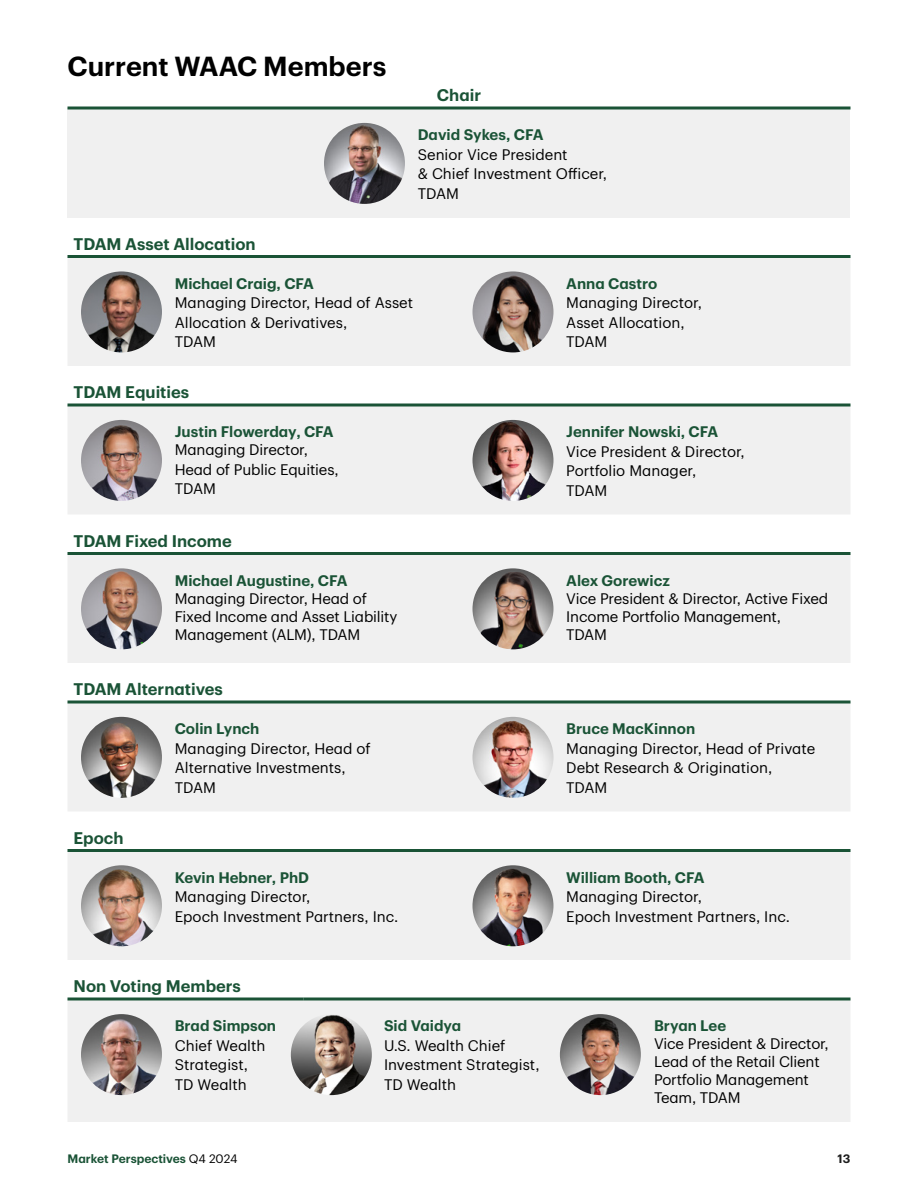
<style>
.page{position:relative;width:918px;height:1188px;background:#fff}
.page>*{position:absolute;margin:0;border:0;box-sizing:border-box;transform-origin:0 0}
.SH1__18pt_Semibold__Black{font:600 27px "TD Graphik";color:#000}
.Column_Heading__Left_11pt{font:600 16.5px "TD Graphik";color:#1a5336}
.Column_Heading__Center_11pt{font:600 16.5px "TD Graphik";color:#1a5336}
.Table_Body__Left_Indent_10pt{font:15px/19.5px "TD Graphik";color:#000}
.Table_Body__Left_Indent_10pt-2{font:600 15px/18px "TD Graphik";color:#1a5336}
.t1{font:600 12px "TD Graphik";color:#1a5336}
.t2{font:600 12px "TD Graphik";color:#1c1c1c}
.s1{font-weight:600;color:#1a5336}
.s2{font-weight:400;color:#000}
</style>
<div class="page">
<div style="left:68px;top:108px;width:782px;height:110px;background:#f0f0f0"></div>
<svg style="left:68px;top:106px;width:782px;height:4px;background:#517b66"></svg>
<img style="left:324px;top:123px;width:81px;height:81px;border-radius:40px">
<div style="left:68px;top:258px;width:782px;height:108px;background:#f0f0f0"></div>
<hr style="left:68px;top:255px;width:391px;height:3px;background:#1a5336">
<hr style="left:459px;top:255px;width:391px;height:3px;background:#1a5336">
<img style="left:81px;top:271px;width:81px;height:81px;border-radius:40px">
<img style="left:472px;top:271px;width:82px;height:81px;border-radius:40px">
<div style="left:68px;top:406px;width:782px;height:108px;background:#f0f0f0"></div>
<hr style="left:68px;top:404px;width:391px;height:2px;background:#1a5336">
<hr style="left:459px;top:404px;width:391px;height:2px;background:#1a5336">
<img style="left:81px;top:420px;width:81px;height:81px;border-radius:40px">
<img style="left:472px;top:420px;width:82px;height:81px;border-radius:40px">
<div style="left:68px;top:555px;width:782px;height:108px;background:#f0f0f0"></div>
<hr style="left:68px;top:552px;width:391px;height:3px;background:#1a5336">
<hr style="left:459px;top:552px;width:391px;height:3px;background:#1a5336">
<img style="left:81px;top:568px;width:81px;height:81px;border-radius:40px">
<img style="left:472px;top:568px;width:82px;height:81px;border-radius:40px">
<div style="left:68px;top:704px;width:782px;height:107px;background:#f0f0f0"></div>
<svg style="left:68px;top:700px;width:391px;height:4px;background:#517b66"></svg>
<svg style="left:459px;top:700px;width:391px;height:4px;background:#517b66"></svg>
<img style="left:472px;top:717px;width:82px;height:81px;border-radius:40px">
<div style="left:68px;top:852px;width:782px;height:108px;background:#f0f0f0"></div>
<hr style="left:68px;top:849px;width:391px;height:3px;background:#1a5336">
<hr style="left:459px;top:849px;width:391px;height:3px;background:#1a5336">
<img style="left:81px;top:865px;width:81px;height:81px;border-radius:40px">
<img style="left:472px;top:865px;width:82px;height:81px;border-radius:40px">
<div style="left:68px;top:1000px;width:782px;height:122px;background:#f0f0f0"></div>
<hr style="left:68px;top:998px;width:236px;height:2px;background:#1a5336">
<hr style="left:304px;top:998px;width:263px;height:2px;background:#1a5336">
<hr style="left:567px;top:998px;width:283px;height:2px;background:#1a5336">
<img style="left:81px;top:1014px;width:81px;height:81px;border-radius:40px">
<img style="left:291px;top:1014px;width:81px;height:81px;border-radius:40px">
<img style="left:560px;top:1014px;width:81px;height:81px;border-radius:40px">
<img style="left:81px;top:717px;width:81px;height:81px;border-radius:40px">
<h1 class="SH1__18pt_Semibold__Black" style="left:68px;top:46px;width:320px">Current WAAC Members</h1>
<p class="Column_Heading__Center_11pt" style="left:437px;top:83px;width:46px">Chair</p>
<p class="Table_Body__Left_Indent_10pt" style="left:418px;top:124px;width:191px"><span class="s1">David Sykes, CFA<br></span>Senior Vice President<br>&amp; Chief Investment Officer,<br>TDAM</p>
<p class="Column_Heading__Left_11pt" style="left:74px;top:231px;width:184px">TDAM Asset Allocation</p>
<p class="Table_Body__Left_Indent_10pt" style="left:175px;top:272px;width:240px"><span class="s1">Michael Craig, CFA<br></span>Managing Director, Head of Asset<br>Allocation &amp; Derivatives,<br>TDAM</p>
<p class="Table_Body__Left_Indent_10pt" style="left:566px;top:272px;width:137px"><span class="s1">Anna Castro<br></span>Managing Director,<br>Asset Allocation,<br>TDAM</p>
<p class="Column_Heading__Left_11pt" style="left:74px;top:380px;width:117px">TDAM Equities</p>
<p class="Table_Body__Left_Indent_10pt-2" style="left:175px;top:422px;width:161px">Justin Flowerday, CFA<br><span class="s2">Managing Director,</span></p>
<p class="Table_Body__Left_Indent_10pt" style="left:175px;top:458px;width:165px">Head of Public Equities,<br>TDAM</p>
<p class="Table_Body__Left_Indent_10pt" style="left:566px;top:421px;width:180px"><span class="s1">Jennifer Nowski, CFA<br></span>Vice President &amp; Director,<br>Portfolio Manager,<br>TDAM</p>
<p class="Column_Heading__Left_11pt" style="left:74px;top:528px;width:160px">TDAM Fixed Income</p>
<p class="Table_Body__Left_Indent_10pt" style="left:175px;top:570px;width:224px;line-height:18px"><span class="s1">Michael Augustine, CFA<br></span>Managing Director, Head of<br>Fixed Income and Asset Liability<br>Management (ALM), TDAM</p>
<p class="Table_Body__Left_Indent_10pt" style="left:566px;top:570px;width:264px;line-height:18px"><span class="s1">Alex Gorewicz<br></span>Vice President &amp; Director, Active Fixed<br>Income Portfolio Management,<br>TDAM</p>
<p class="Column_Heading__Left_11pt" style="left:74px;top:677px;width:151px">TDAM Alternatives</p>
<p class="Table_Body__Left_Indent_10pt" style="left:175px;top:718px;width:198px"><span class="s1">Colin Lynch<br></span>Managing Director, Head of<br>Alternative Investments,<br>TDAM</p>
<p class="Table_Body__Left_Indent_10pt" style="left:566px;top:718px;width:251px"><span class="s1">Bruce MacKinnon<br></span>Managing Director, Head of Private<br>Debt Research &amp; Origination,<br>TDAM</p>
<p class="Column_Heading__Left_11pt" style="left:74px;top:825px;width:52px">Epoch</p>
<p class="Table_Body__Left_Indent_10pt" style="left:175px;top:866px;width:225px"><span class="s1">Kevin Hebner, PhD<br></span>Managing Director,<br>Epoch Investment Partners, Inc.</p>
<p class="Table_Body__Left_Indent_10pt" style="left:566px;top:866px;width:225px"><span class="s1">William Booth, CFA<br></span>Managing Director,<br>Epoch Investment Partners, Inc.</p>
<p class="Column_Heading__Left_11pt" style="left:74px;top:974px;width:169px">Non Voting Members</p>
<p class="Table_Body__Left_Indent_10pt" style="left:175px;top:1015px;width:103px"><span class="s1">Brad Simpson<br></span>Chief Wealth<br>Strategist,<br>TD Wealth</p>
<p class="Table_Body__Left_Indent_10pt" style="left:384px;top:1015px;width:157px"><span class="s1">Sid Vaidya<br></span>U.S. Wealth Chief<br>Investment Strategist,<br>TD Wealth</p>
<p class="Table_Body__Left_Indent_10pt" style="left:654px;top:1016px;width:176px;line-height:18px"><span class="s1">Bryan Lee<br></span>Vice President &amp; Director,<br>Lead of the Retail Client<br>Portfolio Management<br>Team, TDAM</p>
<p class="t1" style="left:68px;top:1150px;width:171px">Market Perspectives <span class="s2">Q4 2024</span></p>
<p class="t2" style="left:838px;top:1150px;width:14px">13</p>
</div>
